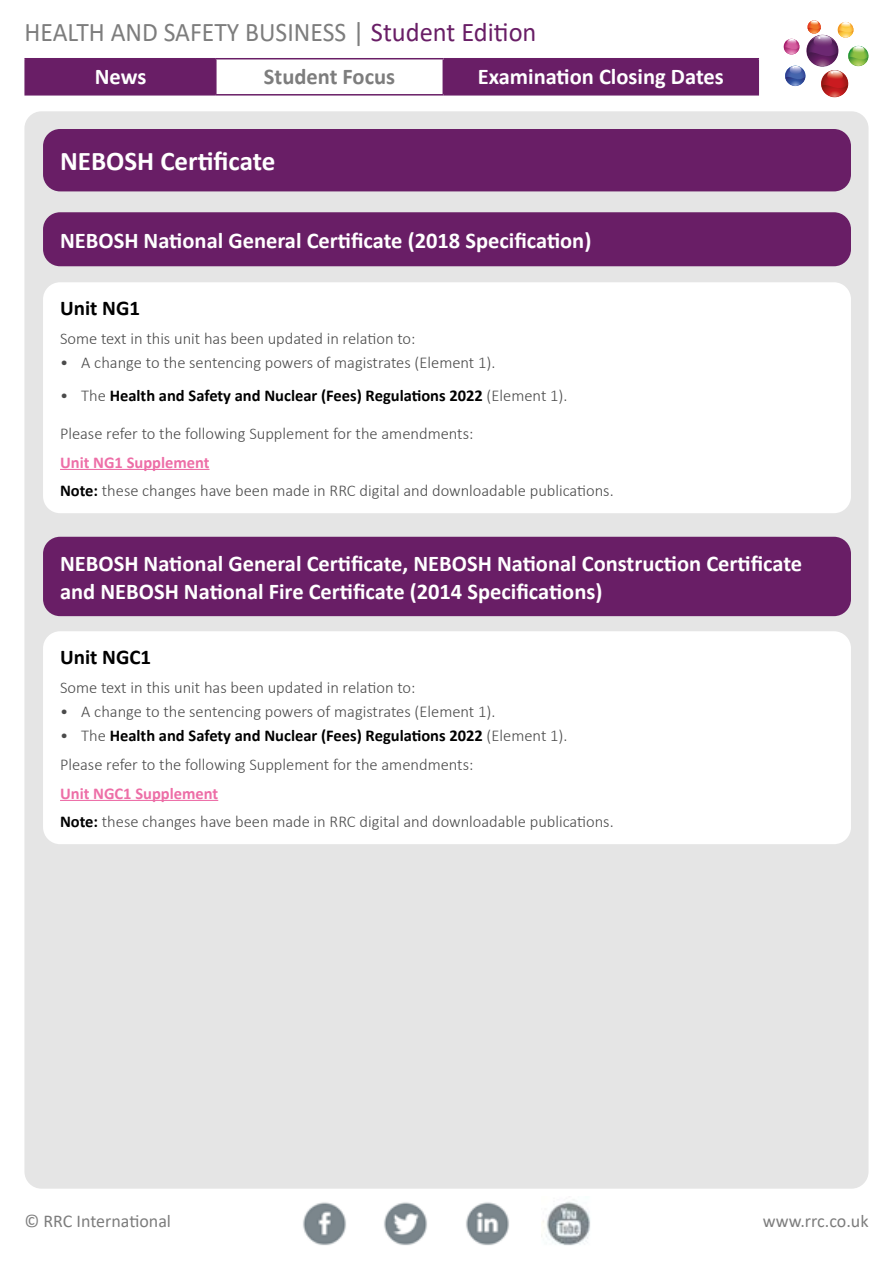
<style>
.page{position:relative;width:893px;height:1263px;background:#fff}
.page>*{position:absolute;margin:0;border:0;box-sizing:border-box;transform-origin:0 0}
.t1{font:27px "Calibri";color:#7d7d7d;scale:.95 1}
.t2{font:700 27px "Calibri";color:#fff}
.t3{font:700 22.5px/28.5px "Calibri";color:#fff}
.t4{font:700 22.5px "Calibri";color:#7d7d7d}
.t5{font:700 21px "Calibri";color:#000}
.t6{font:18px "Calibri";color:#7d7d7d}
.t7{font:300 16.5px/28.7px "Calibri";color:#4b4b4b}
.t8{font:700 16.5px "Calibri";color:#000}
.s1{color:#691e66}
.s2{font-weight:300;color:#4b4b4b}
.s3{font-weight:700;color:#ed6ea7}
.s4{font-weight:700;color:#000}
</style>
<div class="page">
<div style="left:24px;top:111px;width:844px;height:1078px;background:#e5e5e5;border-radius:17px"></div>
<div style="left:26px;top:59px;width:731px;height:35px;background:#691e66"></div>
<div style="left:216px;top:59px;width:227px;height:36px;background:#fff"></div>
<hr style="left:24px;top:58px;width:192px;height:1px;background:#691e66">
<hr style="left:24px;top:59px;width:2px;height:35px;background:#691e66">
<hr style="left:216px;top:58px;width:227px;height:1px;background:#691e66">
<hr style="left:443px;top:58px;width:316px;height:1px;background:#691e66">
<hr style="left:757px;top:59px;width:2px;height:35px;background:#691e66">
<hr style="left:24px;top:94px;width:192px;height:2px;background:#691e66">
<hr style="left:216px;top:94px;width:227px;height:2px;background:#691e66">
<hr style="left:443px;top:94px;width:316px;height:2px;background:#691e66">
<hr style="left:215px;top:59px;width:2px;height:35px;background:#691e66">
<hr style="left:443px;top:59px;width:1px;height:35px;background:#691e66">
<img style="left:784px;top:20px;width:85px;height:77px">
<img style="left:303px;top:1202px;width:43px;height:43px">
<img style="left:384px;top:1202px;width:43px;height:43px">
<img style="left:466px;top:1202px;width:43px;height:44px">
<img style="left:541px;top:1199px;width:49px;height:47px">
<div style="left:43px;top:282px;width:808px;height:231px;background:#fff;border-radius:17px"></div>
<hr style="left:60px;top:469px;width:150px;height:1px;background:#ed6ea7">
<div style="left:43px;top:631px;width:808px;height:213px;background:#fff;border-radius:17px"></div>
<hr style="left:60px;top:800px;width:158px;height:1px;background:#ed6ea7">
<div style="left:43px;top:129px;width:808px;height:62px;background:#691e66;border-radius:17px"></div>
<div style="left:43px;top:212px;width:808px;height:54px;background:#691e66;border-radius:17px"></div>
<div style="left:43px;top:537px;width:808px;height:79px;background:#691e66;border-radius:17px"></div>
<h1 class="t1" style="left:24px;top:13px;width:540px">HEALTH AND SAFETY BUSINESS | <span class="s1">Student Edition</span></h1>
<h2 class="t3" style="left:95px;top:62px;width:53px">News</h2>
<h2 class="t4" style="left:264px;top:61px;width:133px">Student Focus</h2>
<h2 class="t3" style="left:478px;top:62px;width:248px">Examination Closing Dates</h2>
<h1 class="t2" style="left:60px;top:142px;width:217px">NEBOSH Certificate</h1>
<h2 class="t3" style="left:60px;top:226px;width:533px">NEBOSH National General Certificate (2018 Specification)</h2>
<p class="t5" style="left:60px;top:293px;width:82px">Unit NG1</p>
<p class="t7" style="left:60px;top:324px;width:357px">Some text in this unit has been updated in relation to:</p>
<p class="t7" style="left:60px;top:348px;width:437px">• A change to the sentencing powers of magistrates (Element 1).</p>
<p class="t8" style="left:60px;top:384px;width:509px"><span class="s2">• The</span> Health and Safety and Nuclear (Fees) Regulations 2022 <span class="s2">(Element 1).</span></p>
<p class="t7" style="left:60px;top:419px;width:415px">Please refer to the following Supplement for the amendments:</p>
<p class="t7" style="left:60px;top:448px;width:555px"><span class="s3">Unit NG1 Supplement<br></span><span class="s4">Note:</span> these changes have been made in RRC digital and downloadable publications.</p>
<h2 class="t3" style="left:60px;top:549px;width:744px">NEBOSH National General Certificate, NEBOSH National Construction Certificate and NEBOSH National Fire Certificate (2014 Specifications)</h2>
<p class="t5" style="left:60px;top:642px;width:93px">Unit NGC1</p>
<p class="t7" style="left:60px;top:673px;width:357px">Some text in this unit has been updated in relation to:</p>
<p class="t7" style="left:60px;top:697px;width:437px">• A change to the sentencing powers of magistrates (Element 1).</p>
<p class="t7" style="left:60px;top:721px;width:509px">• The <span class="s4">Health and Safety and Nuclear (Fees) Regulations 2022</span> (Element 1).<br>Please refer to the following Supplement for the amendments:</p>
<p class="t7" style="left:60px;top:779px;width:555px"><span class="s3">Unit NGC1 Supplement<br></span><span class="s4">Note:</span> these changes have been made in RRC digital and downloadable publications.</p>
<p class="t6" style="left:24px;top:1209px;width:148px">© RRC International</p>
<p class="t6" style="left:763px;top:1209px;width:107px">www.rrc.co.uk</p>
</div>
